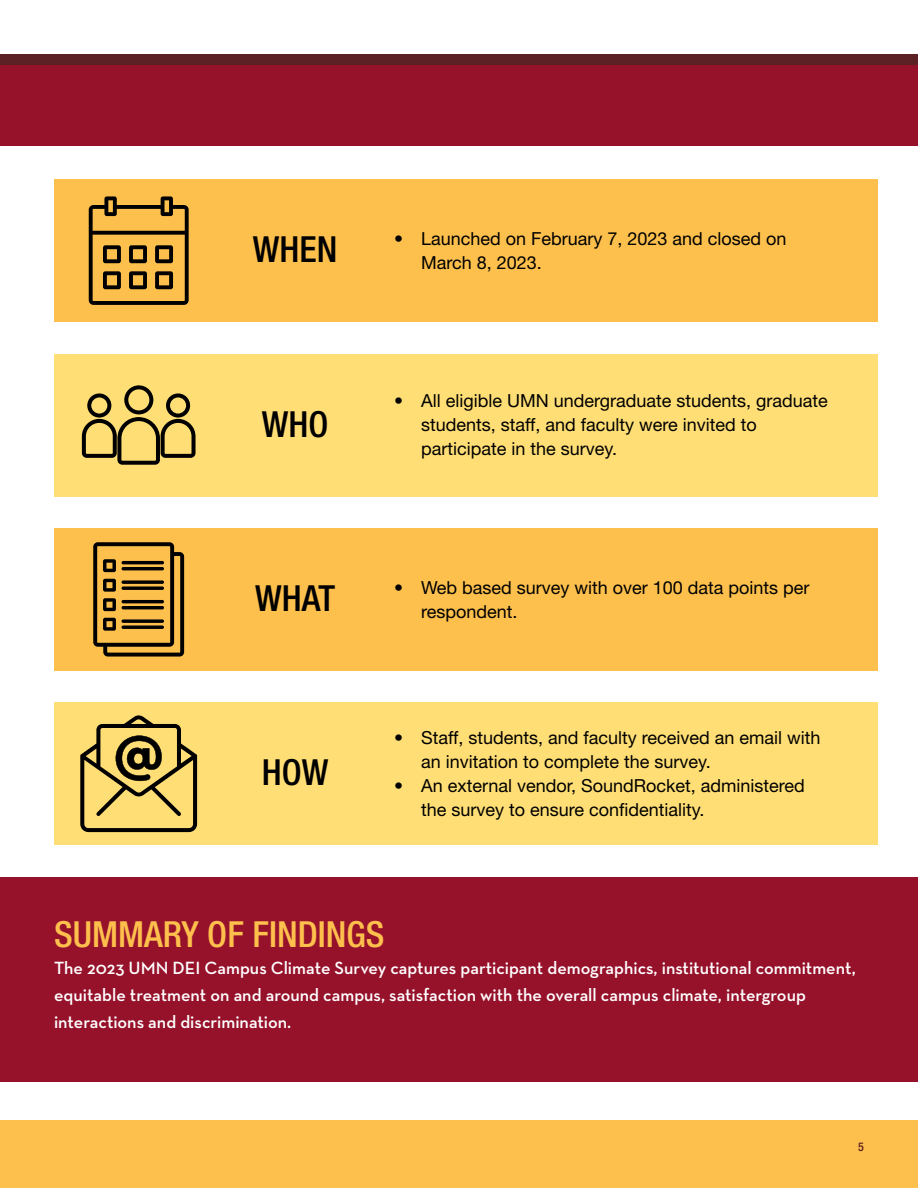
<style>
.page{position:relative;width:918px;height:1188px;background:#fff}
.page>*{position:absolute;margin:0;border:0;box-sizing:border-box;transform-origin:0 0}
.H2_Section_Header{font:500 condensed 36px "Helvetica Neue LT Std";color:#fdc04d}
.H3_sub-sub_heading{font:500 condensed 36px "Helvetica Neue LT Std";color:#000}
.t1{font:18px/24px "Helvetica Neue LT Std";color:#000}
.p_White_Body_Copy{font:600 18px/27px "Neutraface Text";color:#fff}
.t2{font:500 condensed 12px "Helvetica Neue LT Std";color:#5b1b1d}
</style>
<div class="page">
<div style="left:0;top:65px;width:918px;height:81px;background:#96122b"></div>
<div style="left:0;top:54px;width:918px;height:11px;background:#5b2125"></div>
<div style="left:54px;top:354px;width:824px;height:142px;background:#ffdf75"></div>
<div style="left:54px;top:179px;width:824px;height:143px;background:#fdc04d"></div>
<div style="left:54px;top:702px;width:824px;height:143px;background:#ffdf75"></div>
<div style="left:54px;top:528px;width:824px;height:143px;background:#fdc04d"></div>
<div style="left:0;top:878px;width:918px;height:204px;background:#96122b"></div>
<div style="left:0;top:1120px;width:918px;height:68px;background:#fdc04d"></div>
<svg style="left:89px;top:196px;width:100px;height:109px"></svg>
<svg style="left:82px;top:385px;width:114px;height:80px"></svg>
<svg style="left:93px;top:542px;width:91px;height:115px"></svg>
<hr style="left:122px;top:561px;width:42px;height:3px;background:#000;border-radius:2px">
<hr style="left:122px;top:567px;width:42px;height:3px;background:#000;border-radius:2px">
<svg style="left:122px;top:580px;width:42px;height:4px"></svg>
<svg style="left:122px;top:586px;width:42px;height:4px"></svg>
<hr style="left:122px;top:600px;width:42px;height:3px;background:#000;border-radius:2px">
<hr style="left:122px;top:606px;width:42px;height:3px;background:#000;border-radius:2px">
<svg style="left:122px;top:619px;width:42px;height:4px"></svg>
<hr style="left:122px;top:626px;width:42px;height:3px;background:#000;border-radius:2px">
<svg style="left:80px;top:715px;width:117px;height:117px"></svg>
<h3 class="H3_sub-sub_heading" style="left:253px;top:228px;width:86px">WHEN</h3>
<p class="t1" style="left:421px;top:226px;width:367px;text-indent:-27px">• Launched on February 7, 2023 and closed on<br>March 8, 2023.</p>
<h3 class="H3_sub-sub_heading" style="left:262px;top:402px;width:68px">WHO</h3>
<p class="t1" style="left:421px;top:389px;width:408px;text-indent:-27px">• All eligible UMN undergraduate students, graduate students, staff, and faculty were invited to participate in the survey.</p>
<h3 class="H3_sub-sub_heading" style="left:255px;top:577px;width:82px">WHAT</h3>
<p class="t1" style="left:421px;top:575px;width:390px;text-indent:-27px">• Web based survey with over 100 data points per respondent.</p>
<h3 class="H3_sub-sub_heading" style="left:262px;top:751px;width:68px">HOW</h3>
<p class="t1" style="left:421px;top:726px;width:401px;text-indent:-27px">• Staff, students, and faculty received an email with an invitation to complete the survey.</p>
<p class="t1" style="left:421px;top:774px;width:385px;text-indent:-27px">• An external vendor, SoundRocket, administered the survey to ensure confidentiality.</p>
<h2 class="H2_Section_Header" style="left:54px;top:913px;width:332px">SUMMARY OF FINDINGS</h2>
<p class="p_White_Body_Copy" style="left:54px;top:954px;width:803px">The 2023 UMN DEI Campus Climate Survey captures participant demographics, institutional commitment, equitable treatment on and around campus, satisfaction with the overall campus climate, intergroup interactions and discrimination.</p>
<p class="t2" style="left:858px;top:1139px;width:7px">5</p>
</div>
